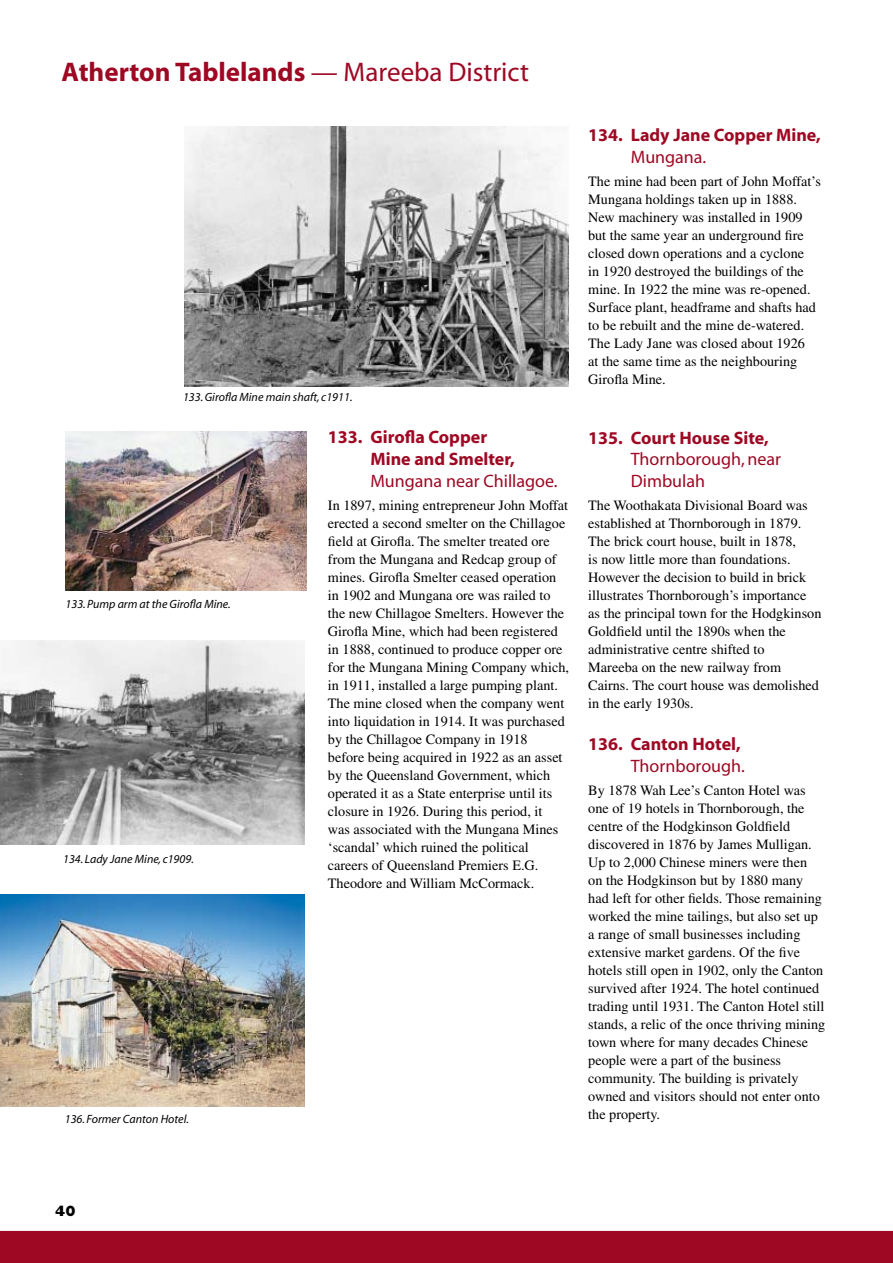
<style>
.page{position:relative;width:893px;height:1263px;background:#fff}
.page>*{position:absolute;margin:0;border:0;box-sizing:border-box;transform-origin:0 0}
.t1{font:700 27px "Myriad";color:#9e0823}
.t2{font:700 18px/21.6px "Myriad";color:#9e0823}
.t3{font:18px/21.6px "Myriad";color:#9e0823}
.t4{font:800 15px "Gill Sans";color:#000}
.t5{font:14.25px/18px "Times";color:#000}
.t6{font:italic 12px "Myriad";color:#000}
.s1{font-weight:400}
</style>
<div class="page">
<div style="left:0;top:1231px;width:893px;height:32px;background:#9e0823"></div>
<img style="left:184px;top:127px;width:384px;height:259px">
<img style="left:65px;top:431px;width:242px;height:160px">
<img style="left:0;top:640px;width:305px;height:205px">
<img style="left:0;top:894px;width:305px;height:213px">
<h1 class="t1" style="left:62px;top:58px;width:469px">Atherton Tablelands <span class="s1">— Mareeba District</span></h1>
<p class="t6" style="left:183px;top:391px;width:171px">133. Girofla Mine main shaft, c1911.</p>
<p class="t6" style="left:66px;top:598px;width:167px">133. Pump arm at the Girofla Mine.</p>
<p class="t6" style="left:63px;top:853px;width:132px">134. Lady Jane Mine, c1909.</p>
<p class="t6" style="left:65px;top:1113px;width:126px">136. Former Canton Hotel.</p>
<p class="t2" style="left:370px;top:427px;width:146px;text-indent:-43px">133. Girofla Copper<br>Mine and Smelter,</p>
<p class="t3" style="left:370px;top:470px;width:189px">Mungana near Chillagoe.</p>
<p class="t5" style="left:328px;top:496px;width:243px">In 1897, mining entrepreneur John Moffat erected a second smelter on the Chillagoe field at Girofla. The smelter treated ore from the Mungana and Redcap group of mines. Girofla Smelter ceased operation in 1902 and Mungana ore was railed to the new Chillagoe Smelters. However the Girofla Mine, which had been registered in 1888, continued to produce copper ore for the Mungana Mining Company which, in 1911, installed a large pumping plant.<br>The mine closed when the company went into liquidation in 1914. It was purchased by the Chillagoe Company in 1918<br>before being acquired in 1922 as an asset by the Queensland Government, which operated it as a State enterprise until its closure in 1926. During this period, it<br>was associated with the Mungana Mines ‘scandal’ which ruined the political careers of Queensland Premiers E.G.<br>Theodore and William McCormack.</p>
<p class="t2" style="left:588px;top:125px;width:234px">134. Lady Jane Copper Mine,</p>
<p class="t3" style="left:631px;top:147px;width:77px">Mungana.</p>
<p class="t5" style="left:588px;top:172px;width:234px">The mine had been part of John Moffat’s Mungana holdings taken up in 1888.<br>New machinery was installed in 1909 but the same year an underground fire closed down operations and a cyclone<br>in 1920 destroyed the buildings of the mine. In 1922 the mine was re-opened.<br>Surface plant, headframe and shafts had to be rebuilt and the mine de-watered.<br>The Lady Jane was closed about 1926<br>at the same time as the neighbouring Girofla Mine.</p>
<p class="t2" style="left:588px;top:428px;width:182px">135. Court House Site,</p>
<p class="t3" style="left:631px;top:449px;width:152px">Thornborough, near<br>Dimbulah</p>
<p class="t5" style="left:588px;top:496px;width:235px">The Woothakata Divisional Board was established at Thornborough in 1879.<br>The brick court house, built in 1878,<br>is now little more than foundations.<br>However the decision to build in brick illustrates Thornborough’s importance as the principal town for the Hodgkinson Goldfield until the 1890s when the administrative centre shifted to<br>Mareeba on the new railway from Cairns. The court house was demolished in the early 1930s.</p>
<p class="t2" style="left:588px;top:734px;width:154px">136. Canton Hotel,</p>
<p class="t3" style="left:631px;top:756px;width:116px">Thornborough.</p>
<p class="t5" style="left:588px;top:781px;width:239px">By 1878 Wah Lee’s Canton Hotel was one of 19 hotels in Thornborough, the centre of the Hodgkinson Goldfield discovered in 1876 by James Mulligan.<br>Up to 2,000 Chinese miners were then<br>on the Hodgkinson but by 1880 many had left for other fields. Those remaining worked the mine tailings, but also set up a range of small businesses including extensive market gardens. Of the five hotels still open in 1902, only the Canton survived after 1924. The hotel continued trading until 1931. The Canton Hotel still stands, a relic of the once thriving mining town where for many decades Chinese people were a part of the business community. The building is privately owned and visitors should not enter onto the property.</p>
<p class="t4" style="left:55px;top:1202px;width:22px">40</p>
</div>
